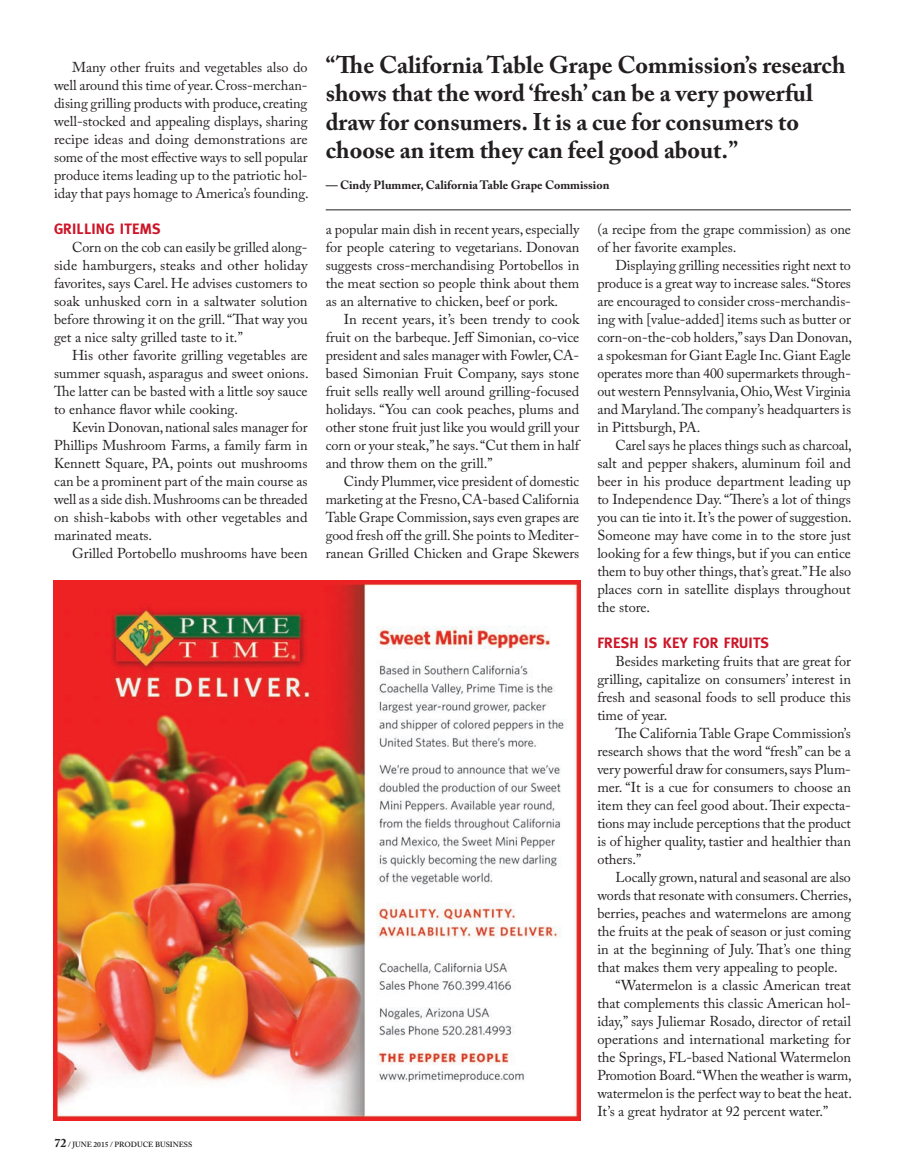
<style>
.page{position:relative;width:905px;height:1175px;background:#fff}
.page>*{position:absolute;margin:0;border:0;box-sizing:border-box;transform-origin:0 0}
.t1{font:700 24px/28.5px "Adobe Caslon Pro";color:#231f20}
.t2{font:700 15px "Meta";letter-spacing:.015em;color:#cd1528}
.t3{font:14.25px/18px "Adobe Caslon Pro";color:#231f20;text-align:justify}
.t4{font:700 12px "Adobe Caslon Pro";color:#231f20}
.t5{font:600 7.5px "Adobe Caslon Pro";color:#231f20}
.s1{font-weight:700;font-size:12px}
</style>
<div class="page">
<hr style="left:326px;top:209px;width:524px;height:1px;background:#231f20">
<img style="left:54px;top:580px;width:526px;height:540px">
<p class="t3" style="left:54px;top:58px;width:256px;text-indent:18px">Many other fruits and vegetables also do well around this time of year. Cross-merchan&shy;dising grilling products with produce, creating well-stocked and appealing displays, sharing recipe ideas and doing demonstrations are some of the most effective ways to sell popular produce items leading up to the patriotic hol&shy;iday that pays homage to America’s founding.</p>
<p class="t2" style="left:54px;top:220px;width:108px">GRILLING ITEMS</p>
<p class="t3" style="left:54px;top:238px;width:255px;text-indent:18px">Corn on the cob can easily be grilled along&shy;side hamburgers, steaks and other holiday favorites, says Carel. He advises customers to soak unhusked corn in a saltwater solution before throwing it on the grill. “That way you get a nice salty grilled taste to it.”</p>
<p class="t3" style="left:54px;top:346px;width:256px;text-indent:18px">His other favorite grilling vegetables are summer squash, asparagus and sweet onions.<br>The latter can be basted with a little soy sauce to enhance flavor while cooking.</p>
<p class="t3" style="left:54px;top:418px;width:255px;text-indent:18px">Kevin Donovan, national sales manager for Phillips Mushroom Farms, a family farm in Kennett Square, PA, points out mushrooms can be a prominent part of the main course as well as a side dish. Mushrooms can be threaded on shish-kabobs with other vegetables and marinated meats.</p>
<p class="t3" style="left:72px;top:544px;width:237px">Grilled Portobello mushrooms have been</p>
<p class="t5" style="left:55px;top:1140px;width:139px"><span class="s1">72</span> / JUNE 2015 / PRODUCE BUSINESS</p>
<h1 class="t1" style="left:326px;top:50px;width:521px">“The California Table Grape Commission’s research shows that the word ‘fresh’ can be a very powerful draw for consumers. It is a cue for consumers to choose an item they can feel good about.”</h1>
<p class="t4" style="left:326px;top:178px;width:285px">— Cindy Plummer, California Table Grape Commission</p>
<p class="t3" style="left:326px;top:220px;width:255px">a popular main dish in recent years, especially for people catering to vegetarians. Donovan suggests cross-merchandising Portobellos in the meat section so people think about them as an alternative to chicken, beef or pork.</p>
<p class="t3" style="left:326px;top:310px;width:255px;text-indent:18px">In recent years, it’s been trendy to cook fruit on the barbeque. Jeff Simonian, co-vice president and sales manager with Fowler, CA&shy;based Simonian Fruit Company, says stone fruit sells really well around grilling-focused holidays. “You can cook peaches, plums and other stone fruit just like you would grill your corn or your steak,” he says. “Cut them in half and throw them on the grill.”</p>
<p class="t3" style="left:326px;top:472px;width:255px;text-indent:18px">Cindy Plummer, vice president of domestic marketing at the Fresno, CA-based California Table Grape Commission, says even grapes are good fresh off the grill. She points to Mediter&shy;ranean Grilled Chicken and Grape Skewers</p>
<p class="t3" style="left:597px;top:220px;width:255px">(a recipe from the grape commission) as one of her favorite examples.</p>
<p class="t3" style="left:597px;top:256px;width:256px;text-indent:18px">Displaying grilling necessities right next to produce is a great way to increase sales. “Stores are encouraged to consider cross-merchandis&shy;ing with [value-added] items such as butter or corn-on-the-cob holders,” says Dan Donovan, a spokesman for Giant Eagle Inc. Giant Eagle operates more than 400 supermarkets through&shy;out western Pennsylvania, Ohio, West Virginia and Maryland. The company’s headquarters is in Pittsburgh, PA.</p>
<p class="t3" style="left:597px;top:436px;width:256px;text-indent:18px">Carel says he places things such as charcoal, salt and pepper shakers, aluminum foil and beer in his produce department leading up to Independence Day. “There’s a lot of things you can tie into it. It’s the power of suggestion.<br>Someone may have come in to the store just looking for a few things, but if you can entice them to buy other things, that’s great.” He also places corn in satellite displays throughout the store.</p>
<p class="t2" style="left:597px;top:634px;width:173px">FRESH IS KEY FOR FRUITS</p>
<p class="t3" style="left:597px;top:652px;width:255px;text-indent:18px">Besides marketing fruits that are great for grilling, capitalize on consumers’ interest in fresh and seasonal foods to sell produce this time of year.</p>
<p class="t3" style="left:597px;top:724px;width:255px;text-indent:18px">The California Table Grape Commission’s research shows that the word “fresh” can be a very powerful draw for consumers, says Plum&shy;mer. “It is a cue for consumers to choose an item they can feel good about. Their expecta&shy;tions may include perceptions that the product is of higher quality, tastier and healthier than others.”</p>
<p class="t3" style="left:615px;top:868px;width:237px">Locally grown, natural and seasonal are also</p>
<p class="t3" style="left:597px;top:886px;width:256px">words that resonate with consumers. Cherries,</p>
<p class="t3" style="left:597px;top:904px;width:255px">berries, peaches and watermelons are among</p>
<p class="t3" style="left:597px;top:922px;width:255px">the fruits at the peak of season or just coming</p>
<p class="t3" style="left:597px;top:940px;width:255px">in at the beginning of July. That’s one thing</p>
<p class="t3" style="left:597px;top:958px;width:242px">that makes them very appealing to people.</p>
<p class="t3" style="left:615px;top:976px;width:237px">“Watermelon is a classic American treat</p>
<p class="t3" style="left:597px;top:994px;width:255px">that complements this classic American hol-</p>
<p class="t3" style="left:597px;top:1012px;width:255px">iday,” says Juliemar Rosado, director of retail</p>
<p class="t3" style="left:597px;top:1030px;width:255px">operations and international marketing for</p>
<p class="t3" style="left:597px;top:1048px;width:255px">the Springs, FL-based National Watermelon</p>
<p class="t3" style="left:597px;top:1066px;width:256px">Promotion Board. “When the weather is warm,</p>
<p class="t3" style="left:597px;top:1084px;width:256px">watermelon is the perfect way to beat the heat.</p>
<p class="t3" style="left:597px;top:1102px;width:232px">It’s a great hydrator at 92 percent water.”</p>
</div>
